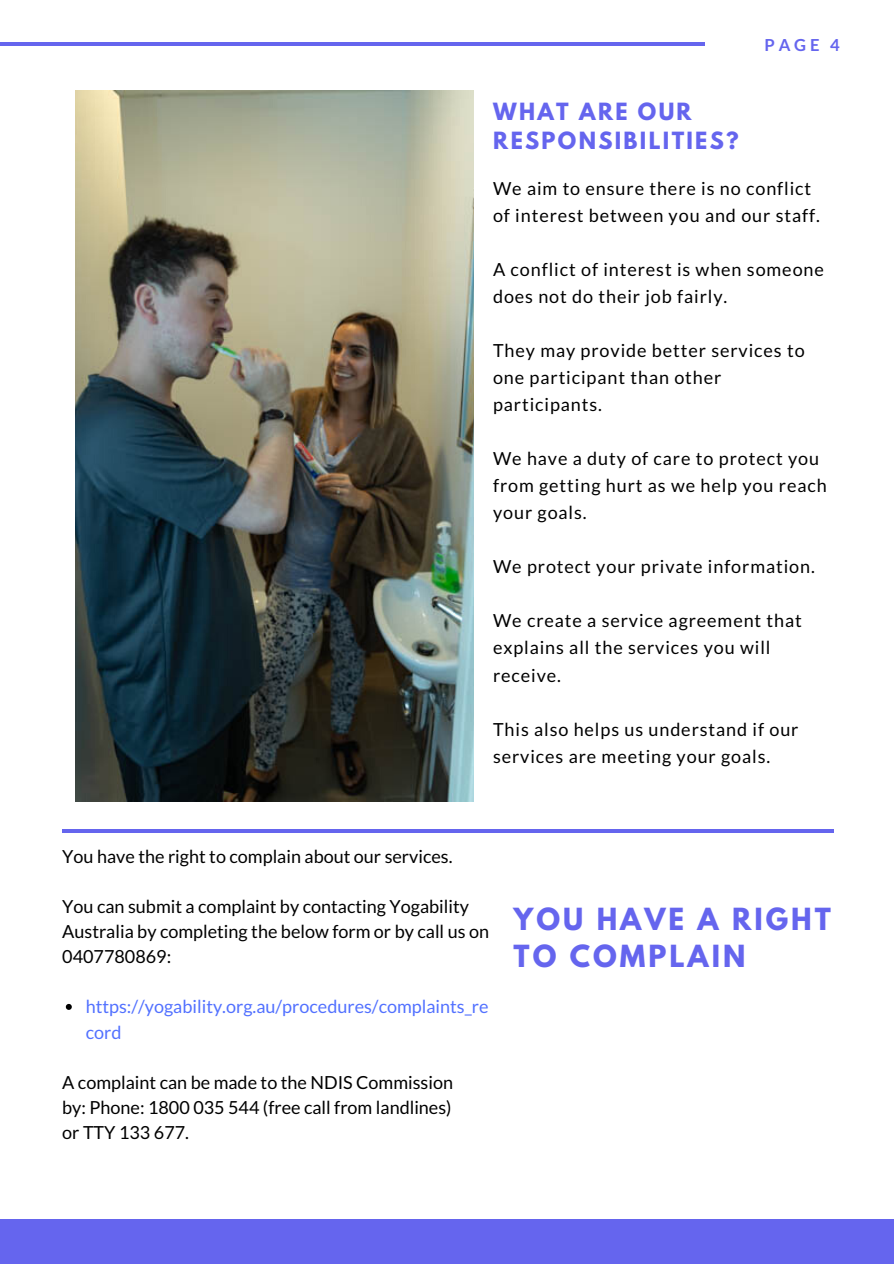
<style>
.page{position:relative;width:894px;height:1264px;background:#fff}
.page>*{position:absolute;margin:0;border:0;box-sizing:border-box;transform-origin:0 0}
.t1{font:700 27px/37.2px "League Spartan";letter-spacing:.11em;color:#6565ee}
.t2{font:700 21px/29.2px "League Spartan";letter-spacing:.11em;color:#6565ee}
.t3{font:18px/27px "Lato";letter-spacing:.05em;color:#000}
.t4{font:18px/25px "Lato";color:#000}
.t5{font:18px/25px "Lato";color:#5271ff}
.t6{font:700 16.5px "Lato";color:#6565ee}
</style>
<div class="page">
<hr style="left:0;top:42px;width:704px;height:3px;background:#6565ee">
<img style="left:75px;top:91px;width:399px;height:710px">
<svg style="left:66px;top:1003px;width:6px;height:6px"></svg>
<hr style="left:62px;top:829px;width:771px;height:3px;background:#6565ee">
<div style="left:0;top:1219px;width:893px;height:44px;background:#6565ee"></div>
<p class="t6" style="left:764px;top:35px;width:77px">PAGE 4</p>
<p class="t2" style="left:493px;top:99px;width:247px">WHAT ARE OUR<br>RESPONSIBILITIES?</p>
<p class="t3" style="left:493px;top:174px;width:328px">We aim to ensure there is no conflict of interest between you and our staff.</p>
<p class="t3" style="left:493px;top:255px;width:332px">A conflict of interest is when someone does not do their job fairly.</p>
<p class="t3" style="left:493px;top:336px;width:313px">They may provide better services to one participant than other participants.</p>
<p class="t3" style="left:493px;top:445px;width:335px">We have a duty of care to protect you from getting hurt as we help you reach your goals.</p>
<p class="t3" style="left:493px;top:553px;width:323px">We protect your private information.</p>
<p class="t3" style="left:493px;top:607px;width:310px">We create a service agreement that explains all the services you will receive.</p>
<p class="t3" style="left:493px;top:715px;width:307px">This also helps us understand if our services are meeting your goals.</p>
<p class="t4" style="left:62px;top:843px;width:391px">You have the right to complain about our services.</p>
<p class="t4" style="left:62px;top:893px;width:428px">You can submit a complaint by contacting Yogability<br>Australia by completing the below form or by call us on<br>0407780869:</p>
<p class="t5" style="left:86px;top:993px;width:404px">https://yogability.org.au/procedures/complaints_re cord</p>
<p class="t3" style="left:62px;top:1069px;width:392px;line-height:25px;text-align:justify">A complaint can be made to the NDIS Commission by: Phone: 1800 035 544 (free call from landlines) or TTY 133 677.</p>
<h1 class="t1" style="left:513px;top:903px;width:319px">YOU HAVE A RIGHT<br>TO COMPLAIN</h1>
</div>
